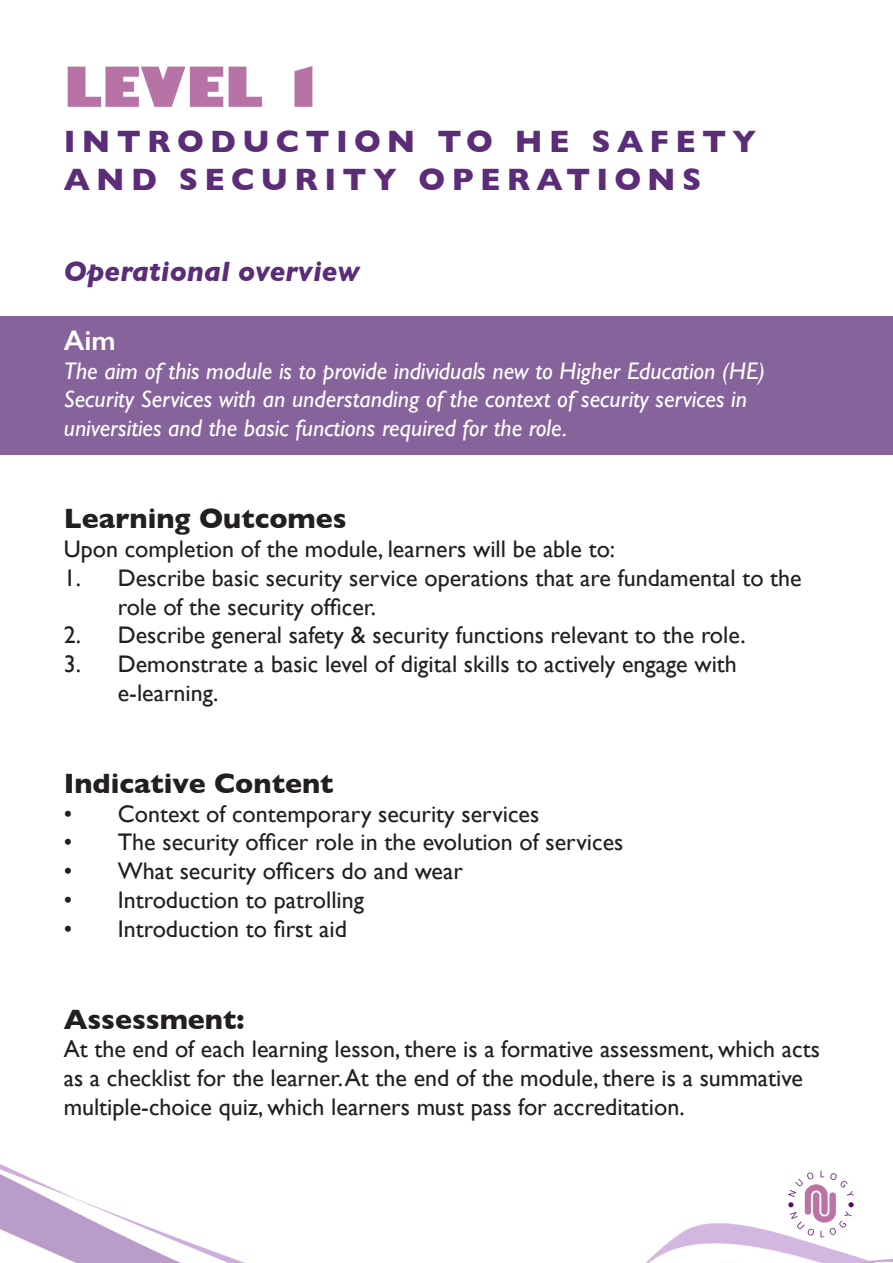
<style>
.page{position:relative;width:893px;height:1263px;background:#fff}
.page>*{position:absolute;margin:0;border:0;box-sizing:border-box;transform-origin:0 0}
.t1{font:800 54px "Gill Sans";color:#b873a6}
.t2{font:700 31.5px/37.8px "Gill Sans";letter-spacing:.2em;color:#5b2c78}
.t3{font:700 28.5px "Gill Sans";color:#231f20}
.t4{font:italic 700 28.5px "Gill Sans";color:#5b2c78}
.t5{font:600 28.5px "Gill Sans";color:#fff}
.t6{font:24px/28.8px "Gill Sans";color:#231f20}
.t7{font:italic 24px/28.8px "Gill Sans";color:#fff}
</style>
<div class="page">
<div style="left:0;top:317px;width:893px;height:138px;background:#86639b"></div>
<img style="left:0;top:1164px;width:893px;height:99px">
<img style="left:755px;top:1164px;width:132px;height:90px">
<p class="t1" style="left:64px;top:45px;width:264px">LEVEL 1</p>
<p class="t2" style="left:64px;top:122px;width:694px">INTRODUCTION TO HE SAFETY<br>AND SECURITY OPERATIONS</p>
<p class="t4" style="left:64px;top:255px;width:297px">Operational overview</p>
<p class="t5" style="left:64px;top:323px;width:53px">Aim</p>
<p class="t7" style="left:64px;top:356px;width:703px">The aim of this module is to provide individuals new to Higher Education (HE)<br>Security Services with an understanding of the context of security services in universities and the basic functions required for the role.</p>
<p class="t3" style="left:64px;top:496px;width:284px">Learning Outcomes</p>
<p class="t6" style="left:64px;top:534px;width:553px">Upon completion of the module, learners will be able to:</p>
<p class="t6" style="left:118px;top:563px;width:685px;text-indent:-54px">1. Describe basic security service operations that are fundamental to the role of the security officer.</p>
<p class="t6" style="left:64px;top:620px;width:683px">2. Describe general safety &amp; security functions relevant to the role.</p>
<p class="t6" style="left:118px;top:649px;width:621px;text-indent:-54px">3. Demonstrate a basic level of digital skills to actively engage with e-learning.</p>
<p class="t3" style="left:64px;top:760px;width:271px">Indicative Content</p>
<p class="t6" style="left:64px;top:799px;width:477px">• Context of contemporary security services</p>
<p class="t6" style="left:64px;top:827px;width:561px">• The security officer role in the evolution of services</p>
<p class="t6" style="left:64px;top:856px;width:401px">• What security officers do and wear</p>
<p class="t6" style="left:64px;top:885px;width:302px">• Introduction to patrolling</p>
<p class="t6" style="left:64px;top:914px;width:285px">• Introduction to first aid</p>
<p class="t3" style="left:64px;top:996px;width:182px">Assessment:</p>
<p class="t6" style="left:64px;top:1034px;width:758px">At the end of each learning lesson, there is a formative assessment, which acts as a checklist for the learner. At the end of the module, there is a summative multiple-choice quiz, which learners must pass for accreditation.</p>
</div>
